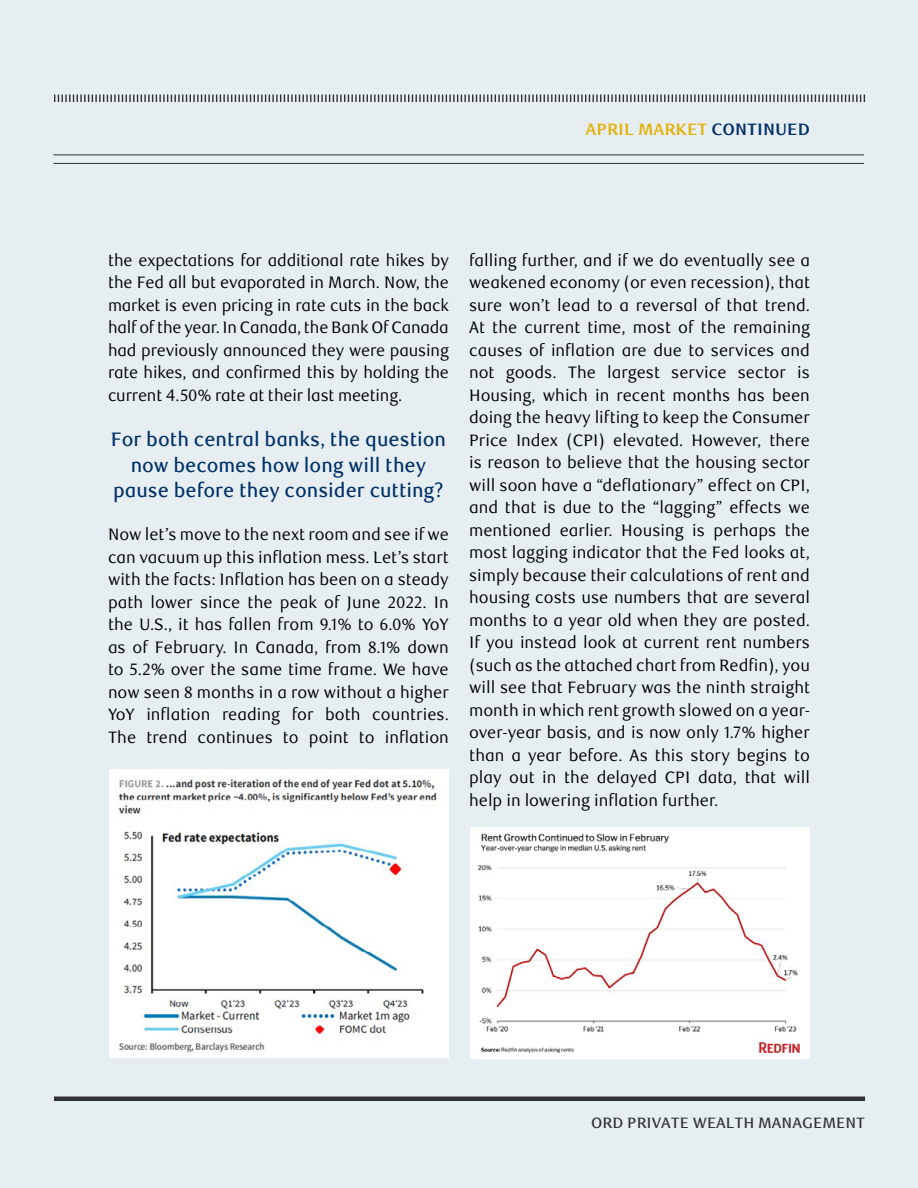
<style>
.page{position:relative;width:918px;height:1188px;background:#fff}
.page>*{position:absolute;margin:0;border:0;box-sizing:border-box;transform-origin:0 0}
.t1{font:500 19.5px/25.5px "RBC Text";color:#003168;text-align:center}
.t2{font:16.5px/22.5px "RBC Text";color:#000;text-align:justify}
.t3{font:16.5px/22.5px "RBC Text";color:#000;text-align:justify;scale:.96 1}
.t4{font:700 16.5px "RBC Text";color:#e3b20c}
.t5{font:500 15px "RBC Text";color:#333334}
.s1{color:#003168}
</style>
<div class="page">
<div style="left:1px;top:0;width:917px;height:1188px;background:#e7eef1"></div>
<div style="left:54px;top:1096px;width:811px;height:5px;background:#333334"></div>
<svg style="left:54px;top:94px;width:812px;height:8px"></svg>
<hr style="left:53px;top:154px;width:811px;height:1px;background:#333334">
<hr style="left:53px;top:163px;width:811px;height:1px;background:#333334">
<div style="left:109px;top:770px;width:340px;height:288px;background:#fff"></div>
<img style="left:117px;top:775px;width:320px;height:278px">
<div style="left:470px;top:827px;width:339px;height:231px;background:#fff"></div>
<img style="left:479px;top:833px;width:321px;height:219px">
<p class="t4" style="left:586px;top:120px;width:226px">APRIL MARKET <span class="s1">CONTINUED</span></p>
<p class="t3" style="left:108px;top:249px;width:357px">the expectations for additional rate hikes by the Fed all but evaporated in March. Now, the market is even pricing in rate cuts in the back half of the year. In Canada, the Bank Of Canada had previously announced they were pausing rate hikes, and confirmed this by holding the current 4.50% rate at their last meeting.</p>
<p class="t1" style="left:111px;top:427px;width:337px">For both central banks, the question now becomes how long will they pause before they consider cutting?</p>
<p class="t2" style="left:108px;top:524px;width:342px">Now let’s move to the next room and see if we can vacuum up this inflation mess. Let’s start with the facts: Inflation has been on a steady path lower since the peak of June 2022. In the U.S., it has fallen from 9.1% to 6.0% YoY as of February. In Canada, from 8.1% down to 5.2% over the same time frame. We have now seen 8 months in a row without a higher YoY inflation reading for both countries.<br>The trend continues to point to inflation</p>
<p class="t2" style="left:469px;top:249px;width:342px">falling further, and if we do eventually see a weakened economy (or even recession), that sure won’t lead to a reversal of that trend.<br>At the current time, most of the remaining causes of inflation are due to services and not goods. The largest service sector is Housing, which in recent months has been doing the heavy lifting to keep the Consumer Price Index (CPI) elevated. However, there is reason to believe that the housing sector will soon have a “deflationary” effect on CPI, and that is due to the “lagging” effects we mentioned earlier. Housing is perhaps the most lagging indicator that the Fed looks at, simply because their calculations of rent and housing costs use numbers that are several months to a year old when they are posted.<br>If you instead look at current rent numbers (such as the attached chart from Redfin), you will see that February was the ninth straight month in which rent growth slowed on a year&shy;over-year basis, and is now only 1.7% higher than a year before. As this story begins to play out in the delayed CPI data, that will help in lowering inflation further.</p>
<p class="t5" style="left:591px;top:1114px;width:275px">ORD PRIVATE WEALTH MANAGEMENT</p>
</div>
